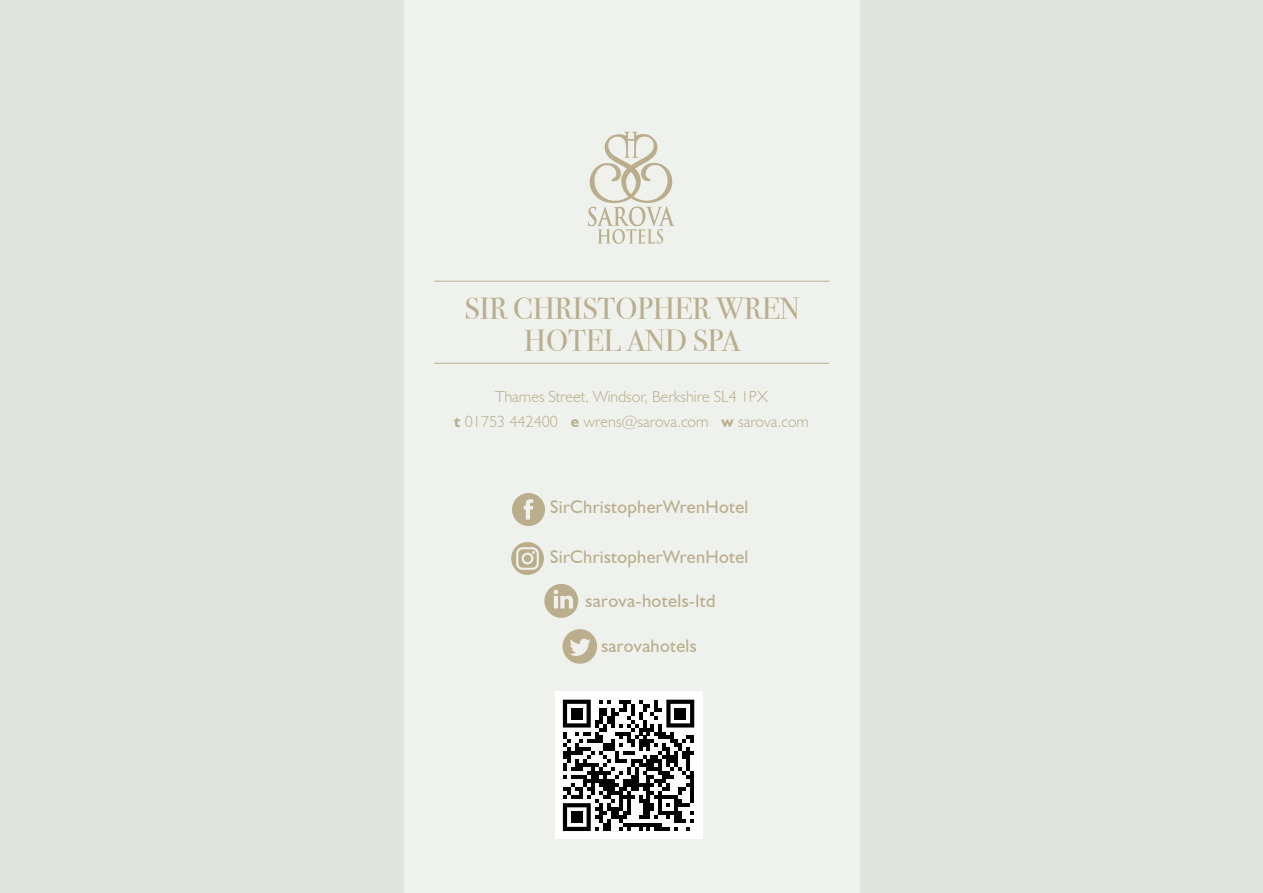
<style>
.page{position:relative;width:1263px;height:893px;background:#e0e4da}
.page>*{position:absolute;margin:0;border:0;box-sizing:border-box;transform-origin:0 0}
.t1{font:30.6px/31.8px "Bodoni Svty Two SCITCTT Book";color:#baae8c;text-align:center}
.t2{font:18.3px "Humanist 521 BT";letter-spacing:.02em;color:#baae8c}
.t3{font:18.15px "Humanist 521 BT";letter-spacing:.02em;color:#baae8c}
.t4{font:300 16.05px/25px "Humanist 521 BT";color:#baae8c;text-align:center}
.s1{font-weight:700}
</style>
<div class="page">
<div style="left:404px;top:0;width:455px;height:893px;background:#eff1ed"></div>
<hr style="left:434px;top:363px;width:395px;height:1px;background:#baae8c">
<hr style="left:434px;top:281px;width:395px;height:1px;background:#baae8c">
<svg style="left:562px;top:629px;width:35px;height:35px"></svg>
<svg style="left:512px;top:493px;width:33px;height:33px"></svg>
<svg style="left:544px;top:584px;width:34px;height:34px"></svg>
<svg style="left:511px;top:542px;width:33px;height:33px"></svg>
<svg style="left:588px;top:132px;width:87px;height:112px"></svg>
<div style="left:555px;top:692px;width:147px;height:147px;background:#fff"></div>
<svg style="left:563px;top:700px;width:131px;height:131px"></svg>
<div style="left:571px;top:708px;width:12px;height:12px;background:#000"></div>
<div style="left:674px;top:708px;width:12px;height:12px;background:#000"></div>
<div style="left:571px;top:811px;width:12px;height:12px;background:#000"></div>
<h1 class="t1" style="left:465px;top:293px;width:337px">SIR CHRISTOPHER WREN<br>HOTEL AND SPA</h1>
<p class="t4" style="left:454px;top:384px;width:356px">Thames Street, Windsor, Berkshire SL4 1PX<br><span class="s1">t</span> 01753 442400 <span class="s1">e</span> wrens@sarova.com <span class="s1">w</span> sarova.com</p>
<p class="t3" style="left:550px;top:496px;width:200px">SirChristopherWrenHotel</p>
<p class="t3" style="left:550px;top:546px;width:200px">SirChristopherWrenHotel</p>
<p class="t2" style="left:586px;top:589px;width:131px">sarova-hotels-ltd</p>
<p class="t3" style="left:601px;top:634px;width:97px">sarovahotels</p>
</div>
